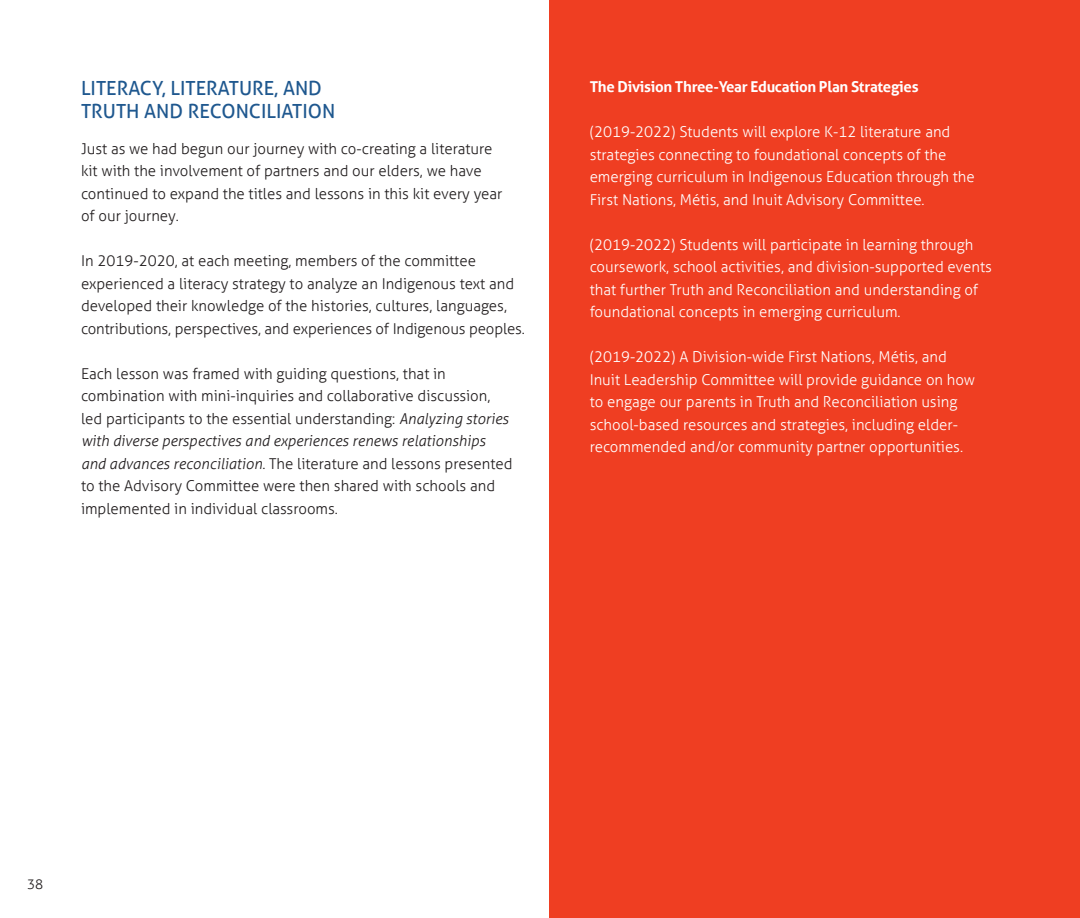
<style>
.page{position:relative;width:1080px;height:918px;background:#fff}
.page>*{position:absolute;margin:0;border:0;box-sizing:border-box;transform-origin:0 0}
.t1{font:19.5px/22.5px "Aller";color:#1f588f}
.t2{font:300 15px/22.5px "Aller";color:#231f20}
.t3{font:300 15px/22.5px "Aller";color:#fff}
.t4{font:700 15px "Aller";letter-spacing:-.02em;color:#fff}
.t5{font:300 13.5px "Aller";color:#231f20}
.s1{font-style:italic}
</style>
<div class="page">
<div style="left:549px;top:0;width:531px;height:918px;background:#ef3e22"></div>
<h1 class="t1" style="left:81px;top:77px;width:256px">LITERACY, LITERATURE, AND<br>TRUTH AND RECONCILIATION</h1>
<p class="t2" style="left:81px;top:137px;width:423px">Just as we had begun our journey with co-creating a literature kit with the involvement of partners and our elders, we have continued to expand the titles and lessons in this kit every year of our journey.</p>
<p class="t2" style="left:81px;top:250px;width:445px">In 2019-2020, at each meeting, members of the committee experienced a literacy strategy to analyze an Indigenous text and developed their knowledge of the histories, cultures, languages, contributions, perspectives, and experiences of Indigenous peoples.</p>
<p class="t2" style="left:81px;top:362px;width:433px">Each lesson was framed with guiding questions, that in combination with mini-inquiries and collaborative discussion, led participants to the essential understanding: <span class="s1">Analyzing stories with diverse perspectives and experiences renews relationships and advances reconciliation</span>. The literature and lessons presented to the Advisory Committee were then shared with schools and implemented in individual classrooms.</p>
<p class="t4" style="left:590px;top:77px;width:330px">The Division Three-Year Education Plan Strategies</p>
<p class="t3" style="left:590px;top:121px;width:387px">(2019-2022) Students will explore K-12 literature and strategies connecting to foundational concepts of the emerging curriculum in Indigenous Education through the First Nations, Métis, and Inuit Advisory Committee.</p>
<p class="t3" style="left:590px;top:233px;width:404px">(2019-2022) Students will participate in learning through coursework, school activities, and division-supported events that further Truth and Reconciliation and understanding of foundational concepts in emerging curriculum.</p>
<p class="t3" style="left:590px;top:346px;width:387px">(2019-2022) A Division-wide First Nations, Métis, and Inuit Leadership Committee will provide guidance on how to engage our parents in Truth and Reconciliation using school-based resources and strategies, including elder&shy;recommended and/or community partner opportunities.</p>
<p class="t5" style="left:27px;top:876px;width:18px">38</p>
</div>
